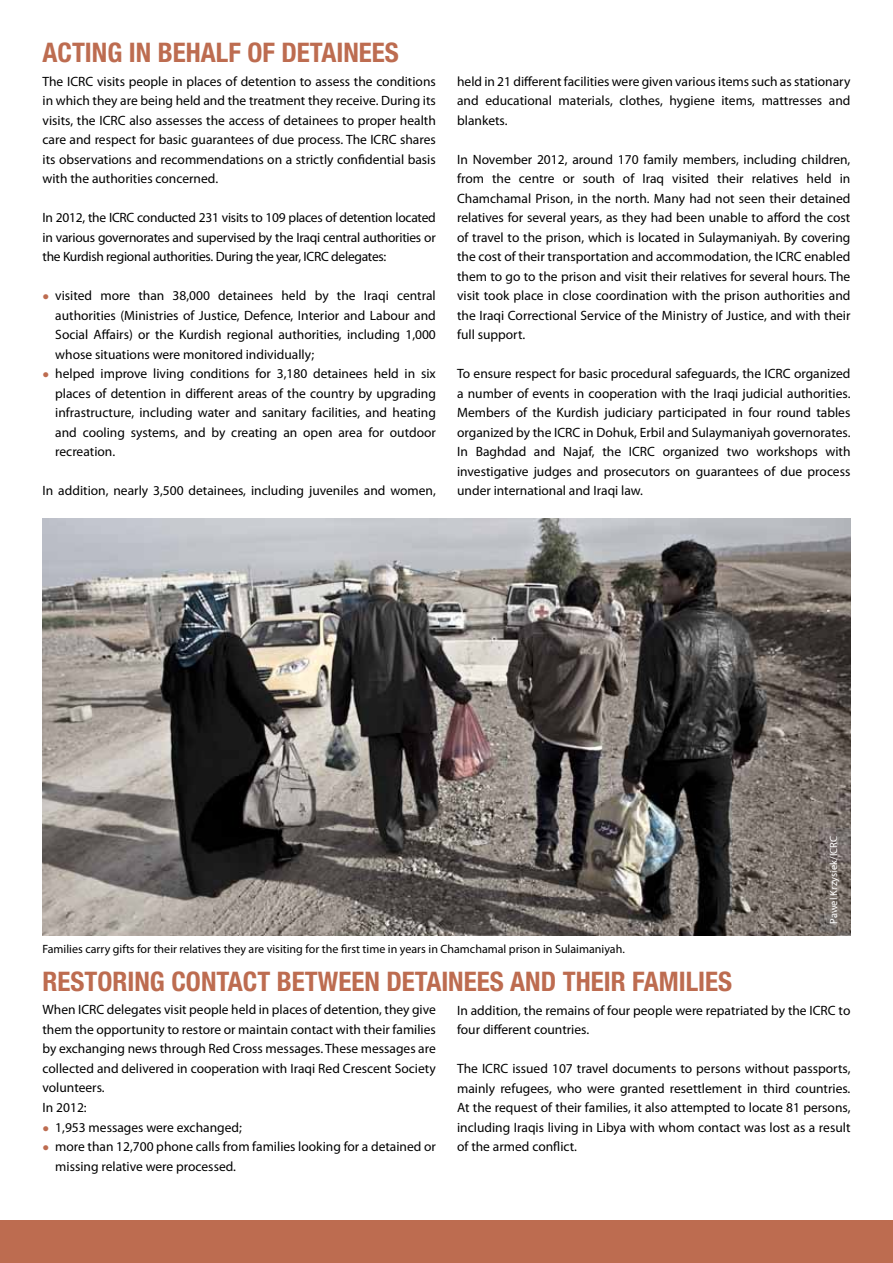
<style>
.page{position:relative;width:893px;height:1263px;background:#fff}
.page>*{position:absolute;margin:0;border:0;box-sizing:border-box;transform-origin:0 0}
.t1{font:700 condensed 27px "Helvetica Neue LT Std";color:#bd6c50}
.t2{font:13.5px/19.5px "Myriad Pro";color:#000;text-align:justify}
.t3{font:12px "Myriad Pro";color:#000}
.t4{font:10.5px "Myriad Pro";color:#fff}
.s1{font-size:24px;color:#bd6c50}
</style>
<div class="page">
<div style="left:0;top:1220px;width:893px;height:43px;background:#bd6c50"></div>
<img style="left:43px;top:519px;width:807px;height:416px">
<h1 class="t1" style="left:43px;top:36px;width:358px">ACTING IN BEHALF OF DETAINEES</h1>
<p class="t2" style="left:43px;top:71px;width:395px">The ICRC visits people in places of detention to assess the conditions in which they are being held and the treatment they receive. During its visits, the ICRC also assesses the access of detainees to proper health care and respect for basic guarantees of due process. The ICRC shares its observations and recommendations on a strictly confidential basis with the authorities concerned.</p>
<p class="t2" style="left:43px;top:208px;width:395px">In 2012, the ICRC conducted 231 visits to 109 places of detention located in various governorates and supervised by the Iraqi central authorities or the Kurdish regional authorities. During the year, ICRC delegates:</p>
<p class="t2" style="left:55px;top:286px;width:382px;text-indent:-13px"><span class="s1">•</span> visited more than 38,000 detainees held by the Iraqi central authorities (Ministries of Justice, Defence, Interior and Labour and Social Affairs) or the Kurdish regional authorities, including 1,000 whose situations were monitored individually;</p>
<p class="t2" style="left:55px;top:364px;width:382px;text-indent:-13px"><span class="s1">•</span> helped improve living conditions for 3,180 detainees held in six places of detention in different areas of the country by upgrading infrastructure, including water and sanitary facilities, and heating and cooling systems, and by creating an open area for outdoor recreation.</p>
<p class="t2" style="left:43px;top:481px;width:395px">In addition, nearly 3,500 detainees, including juveniles and women,</p>
<p class="t2" style="left:457px;top:71px;width:395px">held in 21 different facilities were given various items such as stationary and educational materials, clothes, hygiene items, mattresses and blankets.</p>
<p class="t2" style="left:457px;top:149px;width:395px">In November 2012, around 170 family members, including children, from the centre or south of Iraq visited their relatives held in Chamchamal Prison, in the north. Many had not seen their detained relatives for several years, as they had been unable to afford the cost of travel to the prison, which is located in Sulaymaniyah. By covering the cost of their transportation and accommodation, the ICRC enabled them to go to the prison and visit their relatives for several hours. The visit took place in close coordination with the prison authorities and the Iraqi Correctional Service of the Ministry of Justice, and with their full support.</p>
<p class="t2" style="left:457px;top:364px;width:395px">To ensure respect for basic procedural safeguards, the ICRC organized a number of events in cooperation with the Iraqi judicial authorities.<br>Members of the Kurdish judiciary participated in four round tables organized by the ICRC in Dohuk, Erbil and Sulaymaniyah governorates.<br>In Baghdad and Najaf, the ICRC organized two workshops with investigative judges and prosecutors on guarantees of due process under international and Iraqi law.</p>
<p class="t4" style="left:827px;top:924px;width:89px;rotate:-90deg">Pawel Krzysiek/ICRC</p>
<p class="t3" style="left:43px;top:942px;width:584px">Families carry gifts for their relatives they are visiting for the first time in years in Chamchamal prison in Sulaimaniyah.</p>
<h1 class="t1" style="left:43px;top:965px;width:691px">RESTORING CONTACT BETWEEN DETAINEES AND THEIR FAMILIES</h1>
<p class="t2" style="left:43px;top:1000px;width:395px;text-align:left">When ICRC delegates visit people held in places of detention, they give them the opportunity to restore or maintain contact with their families by exchanging news through Red Cross messages. These messages are collected and delivered in cooperation with Iraqi Red Crescent Society volunteers.<br>In 2012:</p>
<p class="t2" style="left:43px;top:1117px;width:201px"><span class="s1">•</span> 1,953 messages were exchanged;</p>
<p class="t2" style="left:55px;top:1136px;width:382px;text-indent:-13px"><span class="s1">•</span> more than 12,700 phone calls from families looking for a detained or missing relative were processed.</p>
<p class="t2" style="left:457px;top:1000px;width:395px">In addition, the remains of four people were repatriated by the ICRC to four different countries.</p>
<p class="t2" style="left:457px;top:1058px;width:395px">The ICRC issued 107 travel documents to persons without passports, mainly refugees, who were granted resettlement in third countries.<br>At the request of their families, it also attempted to locate 81 persons, including Iraqis living in Libya with whom contact was lost as a result of the armed conflict.</p>
</div>
